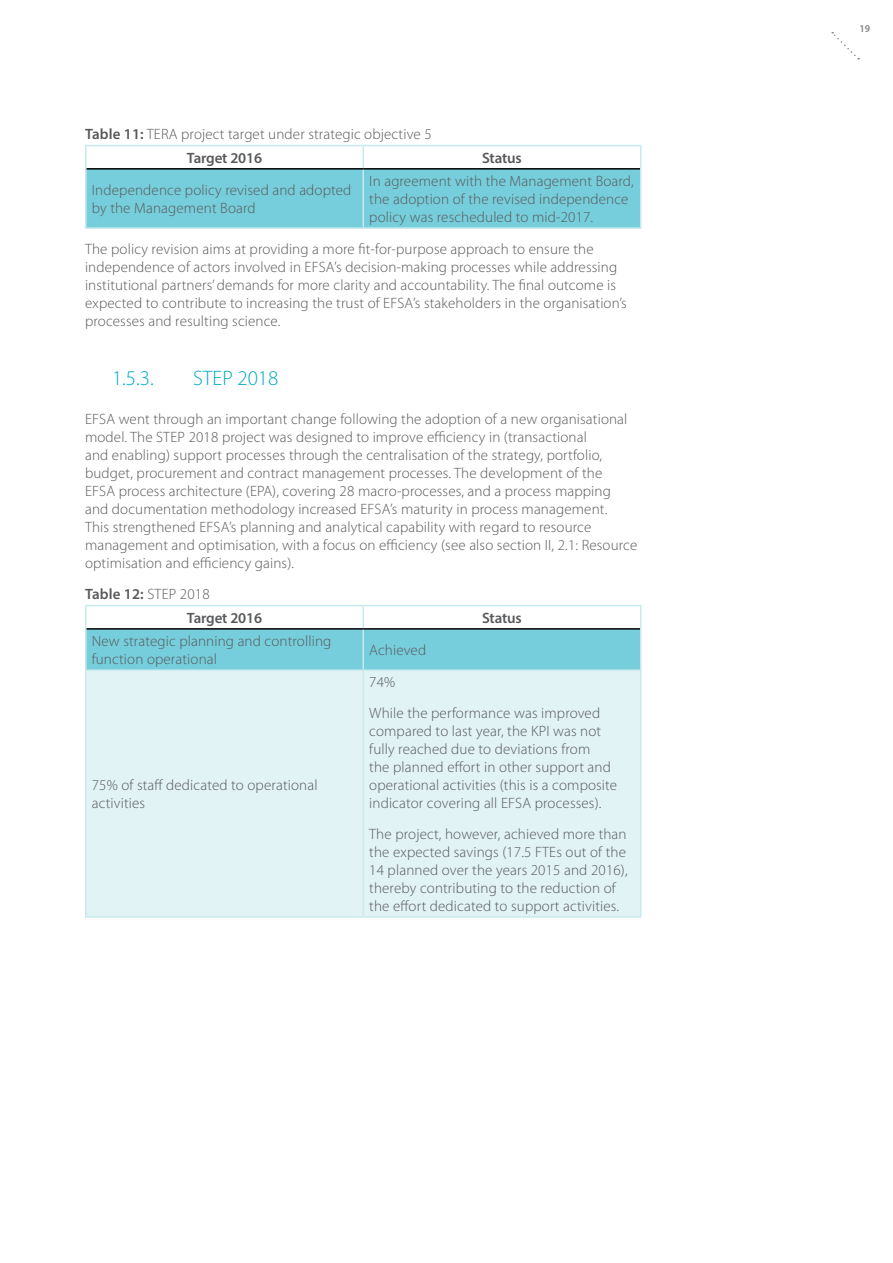
<style>
.page{position:relative;width:893px;height:1263px;background:#fff}
.page>*{position:absolute;margin:0;border:0;box-sizing:border-box;transform-origin:0 0}
.t1{font:300 21px "Myriad Pro";color:#00abc2}
.t2{font:300 15px/18px "Myriad Pro";letter-spacing:.01em;color:#58595b}
.t3{font:600 15px/24px "Myriad Pro";letter-spacing:-.01em;color:#58595b}
.t4{font:600 10.5px "Myriad Pro";color:#808285;scale:.95 1}
.s1{font-weight:600}
.s2{font-weight:300}
</style>
<div class="page">
<svg style="left:832px;top:32px;width:27px;height:27px"></svg>
<hr style="left:85px;top:145px;width:278px;height:1px;background:#c8e9ee">
<hr style="left:85px;top:146px;width:2px;height:23px;background:#c8e9ee">
<hr style="left:363px;top:145px;width:278px;height:1px;background:#c8e9ee">
<svg style="left:86px;top:146px;width:555px;height:81px"></svg>
<hr style="left:85px;top:169px;width:2px;height:58px;background:#c8e9ee">
<hr style="left:362px;top:170px;width:2px;height:57px;background:#c8e9ee">
<hr style="left:640px;top:169px;width:1px;height:58px;background:#c8e9ee">
<hr style="left:85px;top:227px;width:278px;height:2px;background:#c8e9ee">
<hr style="left:363px;top:227px;width:278px;height:2px;background:#c8e9ee">
<hr style="left:87px;top:168px;width:276px;height:2px;background:#000">
<hr style="left:363px;top:168px;width:277px;height:2px;background:#000">
<div style="left:87px;top:671px;width:553px;height:245px;background:#e2f3f5"></div>
<hr style="left:85px;top:605px;width:278px;height:1px;background:#c8e9ee">
<hr style="left:85px;top:606px;width:2px;height:23px;background:#c8e9ee">
<hr style="left:363px;top:605px;width:278px;height:1px;background:#c8e9ee">
<svg style="left:86px;top:606px;width:555px;height:63px"></svg>
<hr style="left:85px;top:629px;width:2px;height:40px;background:#c8e9ee">
<hr style="left:362px;top:630px;width:2px;height:39px;background:#c8e9ee">
<hr style="left:640px;top:629px;width:1px;height:40px;background:#c8e9ee">
<hr style="left:85px;top:669px;width:278px;height:2px;background:#c8e9ee">
<hr style="left:85px;top:671px;width:2px;height:245px;background:#c8e9ee">
<hr style="left:363px;top:669px;width:278px;height:2px;background:#c8e9ee">
<hr style="left:362px;top:671px;width:2px;height:245px;background:#c8e9ee">
<hr style="left:640px;top:671px;width:1px;height:245px;background:#c8e9ee">
<hr style="left:85px;top:916px;width:278px;height:2px;background:#c8e9ee">
<hr style="left:363px;top:916px;width:278px;height:2px;background:#c8e9ee">
<hr style="left:87px;top:628px;width:276px;height:2px;background:#000">
<hr style="left:363px;top:628px;width:277px;height:2px;background:#000">
<p class="t2" style="left:187px;top:122px;width:246px;line-height:24px;text-indent:-102px"><span class="s1">Table 11:</span> TERA project target under strategic objective 5<br><span class="s1">Target 2016</span></p>
<p class="t3" style="left:482px;top:145px;width:41px">Status</p>
<p class="t2" style="left:92px;top:181px;width:261px">Independence policy revised and adopted by the Management Board</p>
<p class="t2" style="left:369px;top:172px;width:266px">In agreement with the Management Board, the adoption of the revised independence policy was rescheduled to mid-2017.</p>
<p class="t2" style="left:85px;top:239px;width:543px">The policy revision aims at providing a more fit-for-purpose approach to ensure the independence of actors involved in EFSA’s decision-making processes while addressing institutional partners’ demands for more clarity and accountability. The final outcome is expected to contribute to increasing the trust of EFSA’s stakeholders in the organisation’s processes and resulting science.</p>
<h1 class="t1" style="left:112px;top:365px;width:43px">1.5.3.</h1>
<h1 class="t1" style="left:193px;top:365px;width:87px">STEP 2018</h1>
<p class="t2" style="left:85px;top:410px;width:554px">EFSA went through an important change following the adoption of a new organisational model. The STEP 2018 project was designed to improve efficiency in (transactional<br>and enabling) support processes through the centralisation of the strategy, portfolio, budget, procurement and contract management processes. The development of the<br>EFSA process architecture (EPA), covering 28 macro-processes, and a process mapping and documentation methodology increased EFSA’s maturity in process management.<br>This strengthened EFSA’s planning and analytical capability with regard to resource management and optimisation, with a focus on efficiency (see also section II, 2.1: Resource optimisation and efficiency gains).</p>
<p class="t3" style="left:187px;top:581px;width:77px;text-indent:-102px">Table 12: <span class="s2">STEP 2018<br></span>Target 2016</p>
<p class="t3" style="left:482px;top:605px;width:41px">Status</p>
<p class="t2" style="left:92px;top:632px;width:241px">New strategic planning and controlling function operational</p>
<p class="t2" style="left:369px;top:641px;width:58px">Achieved</p>
<p class="t2" style="left:92px;top:776px;width:227px">75% of staff dedicated to operational activities</p>
<p class="t2" style="left:369px;top:667px;width:232px;line-height:30.8px">74%<br>While the performance was improved</p>
<p class="t2" style="left:369px;top:722px;width:249px">compared to last year, the KPI was not fully reached due to deviations from<br>the planned effort in other support and operational activities (this is a composite indicator covering all EFSA processes).</p>
<p class="t2" style="left:369px;top:825px;width:260px">The project, however, achieved more than the expected savings (17.5 FTEs out of the 14 planned over the years 2015 and 2016), thereby contributing to the reduction of the effort dedicated to support activities.</p>
<p class="t4" style="left:859px;top:22px;width:13px">19</p>
</div>
